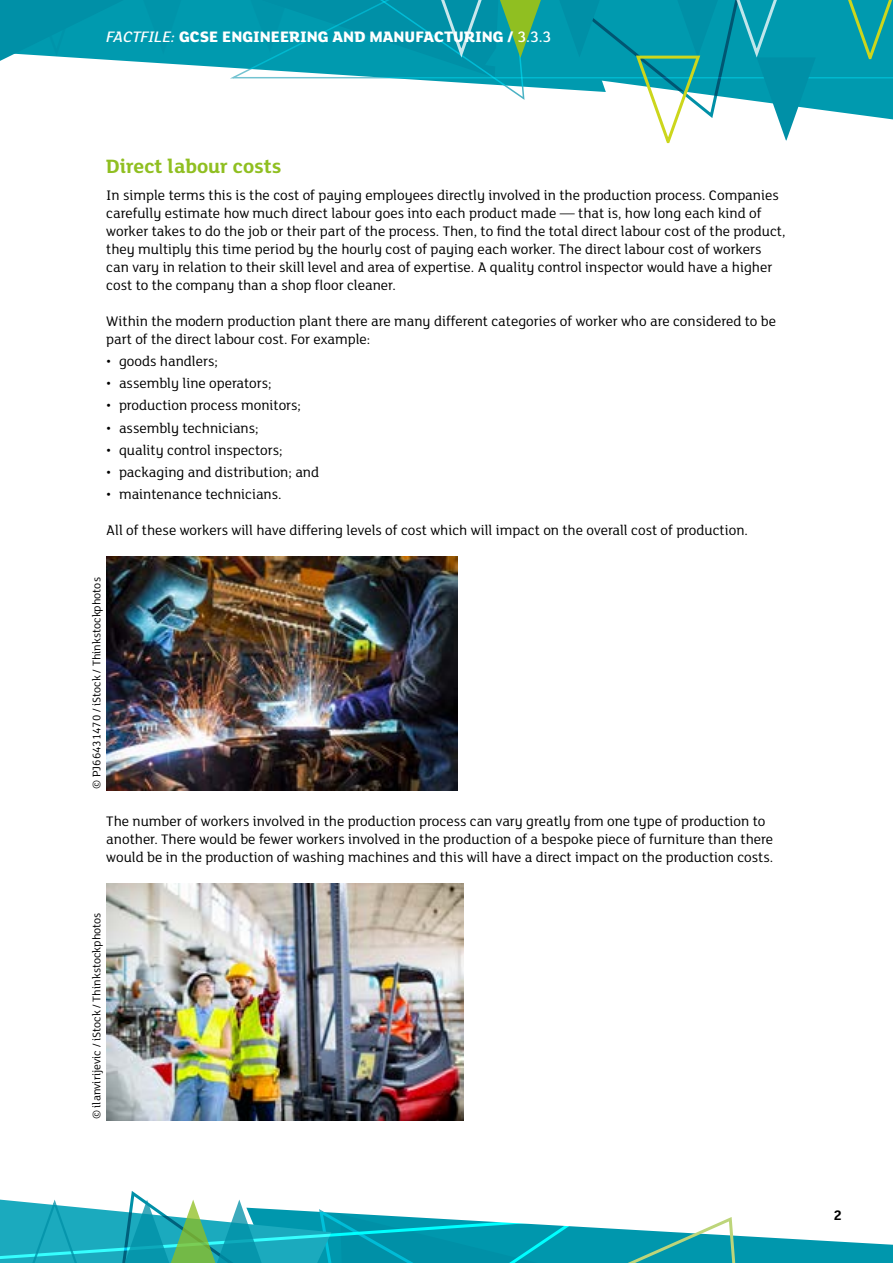
<style>
.page{position:relative;width:893px;height:1263px;background:#fff}
.page>*{position:absolute;margin:0;border:0;box-sizing:border-box;transform-origin:0 0}
.t1{font:700 21px "FS Lola";color:#90bf21}
.t2{font:800 16.5px "FS Lola";color:#fff}
.t3{font:15px/18px "FS Lola";color:#000}
.t4{font:700 15px "FS Lola";color:#000}
.t5{font:12px "FS Lola";color:#000}
.s1{font-weight:500}
.s2{font-weight:500;font-style:italic}
</style>
<div class="page">
<div style="left:189px;top:0;width:36px;height:68px;background:#009aaf"></div>
<svg style="left:0;top:0;width:189px;height:65px;background:#169fb3"></svg>
<svg style="left:225px;top:0;width:668px;height:144px"></svg>
<svg style="left:0;top:1191px;width:893px;height:72px"></svg>
<img style="left:106px;top:556px;width:351px;height:234px">
<img style="left:106px;top:883px;width:357px;height:237px">
<p class="t2" style="left:200px;top:25px;width:353px">SE ENGINEERING AND MANUFACTURING / <span class="s1">3.3.3</span></p>
<p class="t2" style="left:107px;top:26px;width:357px"><span class="s2">FACTFILE:</span> GCE HISTORY OF ART / <span class="s1">ARCHITECTURE</span></p>
<h1 class="t1" style="left:106px;top:152px;width:177px">Direct labour costs</h1>
<p class="t3" style="left:106px;top:185px;width:681px">In simple terms this is the cost of paying employees directly involved in the production process. Companies carefully estimate how much direct labour goes into each product made — that is, how long each kind of worker takes to do the job or their part of the process. Then, to find the total direct labour cost of the product, they multiply this time period by the hourly cost of paying each worker. The direct labour cost of workers can vary in relation to their skill level and area of expertise. A quality control inspector would have a higher cost to the company than a shop floor cleaner.</p>
<p class="t3" style="left:106px;top:311px;width:671px">Within the modern production plant there are many different categories of worker who are considered to be part of the direct labour cost. For example:</p>
<p class="t3" style="left:106px;top:351px;width:113px">• goods handlers;</p>
<p class="t3" style="left:106px;top:374px;width:167px">• assembly line operators;</p>
<p class="t3" style="left:106px;top:396px;width:196px">• production process monitors;</p>
<p class="t3" style="left:106px;top:418px;width:154px">• assembly technicians;</p>
<p class="t3" style="left:106px;top:440px;width:178px">• quality control inspectors;</p>
<p class="t3" style="left:106px;top:463px;width:214px">• packaging and distribution; and</p>
<p class="t3" style="left:106px;top:485px;width:177px">• maintenance technicians.</p>
<p class="t3" style="left:106px;top:521px;width:643px">All of these workers will have differing levels of cost which will impact on the overall cost of production.</p>
<p class="t5" style="left:89px;top:789px;width:213px;rotate:-90deg">© PJ66431470 / iStock / Thinkstockphotos</p>
<p class="t3" style="left:106px;top:812px;width:668px">The number of workers involved in the production process can vary greatly from one type of production to another. There would be fewer workers involved in the production of a bespoke piece of furniture than there would be in the production of washing machines and this will have a direct impact on the production costs.</p>
<p class="t5" style="left:89px;top:1119px;width:208px;rotate:-90deg">© ilanvirijevic / iStock / Thinkstockphotos</p>
<p class="t4" style="left:834px;top:1205px;width:10px">2</p>
</div>
